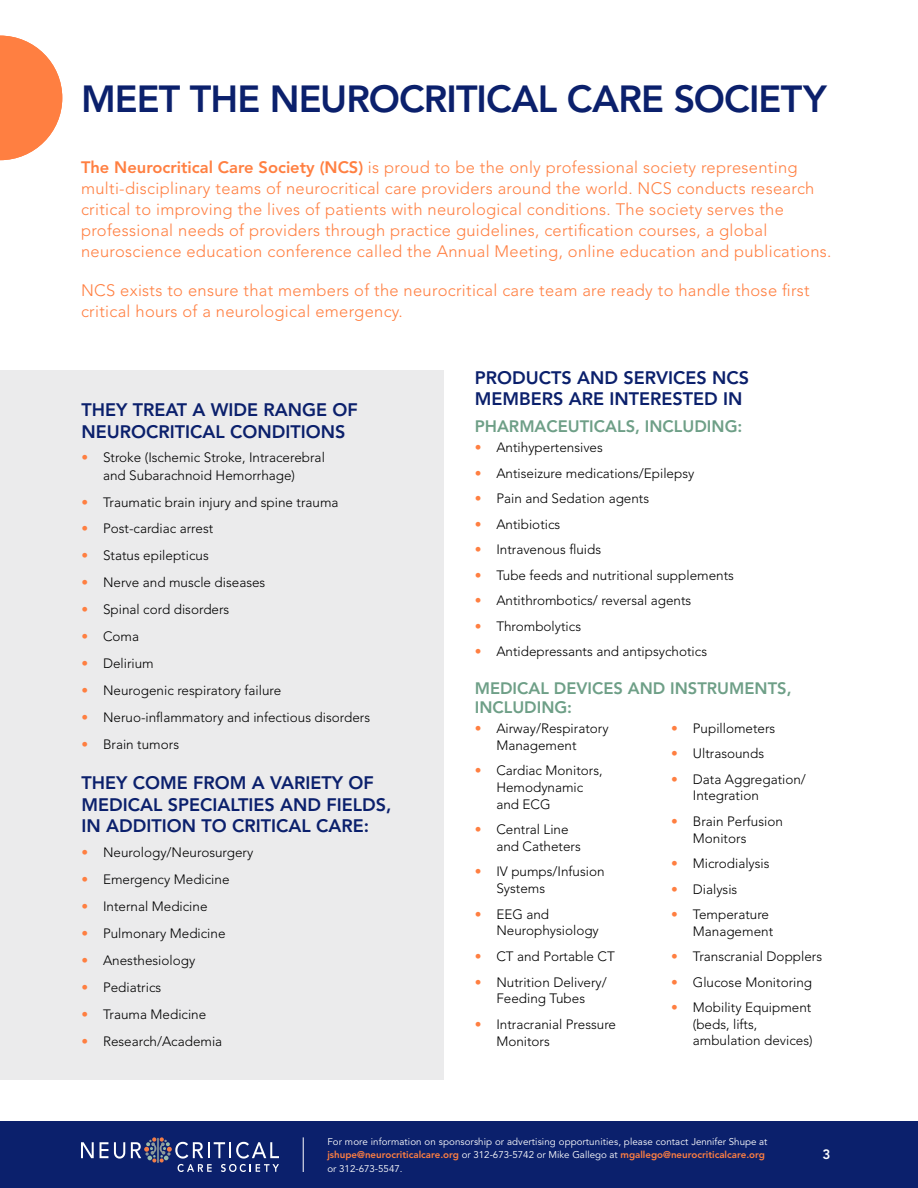
<style>
.page{position:relative;width:918px;height:1188px;background:#fff}
.page>*{position:absolute;margin:0;border:0;box-sizing:border-box;transform-origin:0 0}
.t1{font:800 37.5px "Avenir LT Std";letter-spacing:-.025em;color:#0b206c}
.Subhead{font:800 18px/21.8px "Avenir LT Std";color:#0b206c}
.intro_copy{font:300 16.5px/21px "Avenir LT Std";letter-spacing:.02em;color:#ff7f41}
.Subhead2{font:800 16.5px/19.5px "Avenir LT Std";color:#6e9f87}
.t2{font:300 13.5px/16.6px "Avenir LT Std";color:#000}
.t3{font:800 13.5px "Avenir LT Std";color:#fff}
.t4{font:9.75px/13.5px "Avenir LT Std";letter-spacing:.01em;color:#fff}
.s1{font-weight:800}
.s2{color:#ff7f41}
.s3{font-weight:800;color:#ff7f41}
</style>
<div class="page">
<div style="left:0;top:1121px;width:918px;height:67px;background:#0b206c"></div>
<svg style="left:81px;top:1142px;width:13px;height:16px"></svg>
<svg style="left:100px;top:1142px;width:8px;height:16px"></svg>
<svg style="left:114px;top:1142px;width:11px;height:17px"></svg>
<svg style="left:131px;top:1137px;width:148px;height:35px"></svg>
<hr style="left:303px;top:1137px;width:1px;height:35px;background:#fff">
<div style="left:0;top:371px;width:443px;height:709px;background:#ebebec"></div>
<svg style="left:0;top:36px;width:62px;height:124px"></svg>
<p class="t1" style="left:81px;top:77px;width:747px">MEET THE NEUROCRITICAL CARE SOCIETY</p>
<p class="intro_copy" style="left:81px;top:157px;width:752px"><span class="s1">The Neurocritical Care Society (NCS)</span> is proud to be the only professional society representing multi-disciplinary teams of neurocritical care providers around the world. NCS conducts research critical to improving the lives of patients with neurological conditions. The society serves the professional needs of providers through practice guidelines, certification courses, a global neuroscience education conference called the Annual Meeting, online education and publications.</p>
<p class="intro_copy" style="left:81px;top:280px;width:730px">NCS exists to ensure that members of the neurocritical care team are ready to handle those first critical hours of a neurological emergency.</p>
<p class="Subhead" style="left:81px;top:399px;width:278px">THEY TREAT A WIDE RANGE OF<br>NEUROCRITICAL CONDITIONS</p>
<p class="t2" style="left:103px;top:449px;width:223px;line-height:17.2px;text-indent:-22px"><span class="s2">•</span> Stroke (Ischemic Stroke, Intracerebral and Subarachnoid Hemorrhage)</p>
<p class="t2" style="left:81px;top:494px;width:259px"><span class="s2">•</span> Traumatic brain injury and spine trauma</p>
<p class="t2" style="left:81px;top:521px;width:133px"><span class="s2">•</span> Post-cardiac arrest</p>
<p class="t2" style="left:81px;top:548px;width:129px"><span class="s2">•</span> Status epilepticus</p>
<p class="t2" style="left:81px;top:574px;width:185px"><span class="s2">•</span> Nerve and muscle diseases</p>
<p class="t2" style="left:81px;top:601px;width:149px"><span class="s2">•</span> Spinal cord disorders</p>
<p class="t2" style="left:81px;top:628px;width:59px"><span class="s2">•</span> Coma</p>
<p class="t2" style="left:81px;top:655px;width:74px"><span class="s2">•</span> Delirium</p>
<p class="t2" style="left:81px;top:682px;width:201px"><span class="s2">•</span> Neurogenic respiratory failure</p>
<p class="t2" style="left:81px;top:709px;width:290px"><span class="s2">•</span> Neruo-inflammatory and infectious disorders</p>
<p class="t2" style="left:81px;top:736px;width:99px"><span class="s2">•</span> Brain tumors</p>
<p class="Subhead" style="left:81px;top:772px;width:311px">THEY COME FROM A VARIETY OF<br>MEDICAL SPECIALTIES AND FIELDS,<br>IN ADDITION TO CRITICAL CARE:</p>
<p class="t2" style="left:81px;top:844px;width:173px"><span class="s2">•</span> Neurology/Neurosurgery</p>
<p class="t2" style="left:81px;top:871px;width:150px"><span class="s2">•</span> Emergency Medicine</p>
<p class="t2" style="left:81px;top:898px;width:128px"><span class="s2">•</span> Internal Medicine</p>
<p class="t2" style="left:81px;top:925px;width:146px"><span class="s2">•</span> Pulmonary Medicine</p>
<p class="t2" style="left:81px;top:952px;width:115px"><span class="s2">•</span> Anesthesiology</p>
<p class="t2" style="left:81px;top:979px;width:81px"><span class="s2">•</span> Pediatrics</p>
<p class="t2" style="left:81px;top:1006px;width:126px"><span class="s2">•</span> Trauma Medicine</p>
<p class="t2" style="left:81px;top:1033px;width:142px"><span class="s2">•</span> Research/Academia</p>
<p class="Subhead" style="left:475px;top:368px;width:276px;line-height:21px">PRODUCTS AND SERVICES NCS<br>MEMBERS ARE INTERESTED IN</p>
<p class="Subhead2" style="left:475px;top:417px;width:269px">PHARMACEUTICALS, INCLUDING:</p>
<p class="t2" style="left:475px;top:439px;width:130px"><span class="s2">•</span> Antihypertensives</p>
<p class="t2" style="left:475px;top:465px;width:221px"><span class="s2">•</span> Antiseizure medications/Epilepsy</p>
<p class="t2" style="left:475px;top:490px;width:176px"><span class="s2">•</span> Pain and Sedation agents</p>
<p class="t2" style="left:475px;top:516px;width:87px"><span class="s2">•</span> Antibiotics</p>
<p class="t2" style="left:475px;top:541px;width:128px"><span class="s2">•</span> Intravenous fluids</p>
<p class="t2" style="left:475px;top:567px;width:261px"><span class="s2">•</span> Tube feeds and nutritional supplements</p>
<p class="t2" style="left:475px;top:592px;width:218px"><span class="s2">•</span> Antithrombotics/ reversal agents</p>
<p class="t2" style="left:475px;top:618px;width:108px"><span class="s2">•</span> Thrombolytics</p>
<p class="t2" style="left:475px;top:643px;width:234px"><span class="s2">•</span> Antidepressants and antipsychotics</p>
<p class="Subhead2" style="left:475px;top:678px;width:318px">MEDICAL DEVICES AND INSTRUMENTS,<br>INCLUDING:</p>
<p class="t2" style="left:496px;top:720px;width:114px;text-indent:-22px"><span class="s2">•</span> Airway/Respiratory<br>Management</p>
<p class="t2" style="left:496px;top:762px;width:108px;text-indent:-22px"><span class="s2">•</span> Cardiac Monitors,<br>Hemodynamic and ECG</p>
<p class="t2" style="left:496px;top:821px;width:86px;text-indent:-22px"><span class="s2">•</span> Central Line and Catheters</p>
<p class="t2" style="left:496px;top:864px;width:110px;text-indent:-22px"><span class="s2">•</span> IV pumps/Infusion<br>Systems</p>
<p class="t2" style="left:496px;top:906px;width:104px;text-indent:-22px"><span class="s2">•</span> EEG and<br>Neurophysiology</p>
<p class="t2" style="left:475px;top:948px;width:142px"><span class="s2">•</span> CT and Portable CT</p>
<p class="t2" style="left:475px;top:974px;width:134px;text-align:center"><span class="s2">•</span> Nutrition Delivery/<br>Feeding Tubes</p>
<p class="t2" style="left:496px;top:1016px;width:121px;text-indent:-22px"><span class="s2">•</span> Intracranial Pressure<br>Monitors</p>
<p class="t2" style="left:671px;top:720px;width:106px"><span class="s2">•</span> Pupillometers</p>
<p class="t2" style="left:671px;top:745px;width:94px"><span class="s2">•</span> Ultrasounds</p>
<p class="t2" style="left:693px;top:771px;width:115px;text-indent:-22px"><span class="s2">•</span> Data Aggregation/<br>Integration</p>
<p class="t2" style="left:693px;top:813px;width:92px;text-indent:-22px"><span class="s2">•</span> Brain Perfusion<br>Monitors</p>
<p class="t2" style="left:671px;top:855px;width:100px"><span class="s2">•</span> Microdialysis</p>
<p class="t2" style="left:671px;top:881px;width:68px"><span class="s2">•</span> Dialysis</p>
<p class="t2" style="left:671px;top:906px;width:103px;text-align:right"><span class="s2">•</span> Temperature<br>Management</p>
<p class="t2" style="left:671px;top:948px;width:152px"><span class="s2">•</span> Transcranial Dopplers</p>
<p class="t2" style="left:671px;top:974px;width:142px"><span class="s2">•</span> Glucose Monitoring</p>
<p class="t2" style="left:693px;top:999px;width:121px;text-indent:-22px"><span class="s2">•</span> Mobility Equipment (beds, lifts, ambulation devices)</p>
<p class="t4" style="left:327px;top:1135px;width:442px">For more information on sponsorship or advertising opportunities, please contact Jennifer Shupe at <span class="s3">jshupe@neurocriticalcare.org</span> or 312-673-5742 or Mike Gallego at <span class="s3">mgallego@neurocriticalcare.org </span>or 312-673-5547.</p>
<p class="t3" style="left:822px;top:1146px;width:9px">3</p>
</div>
